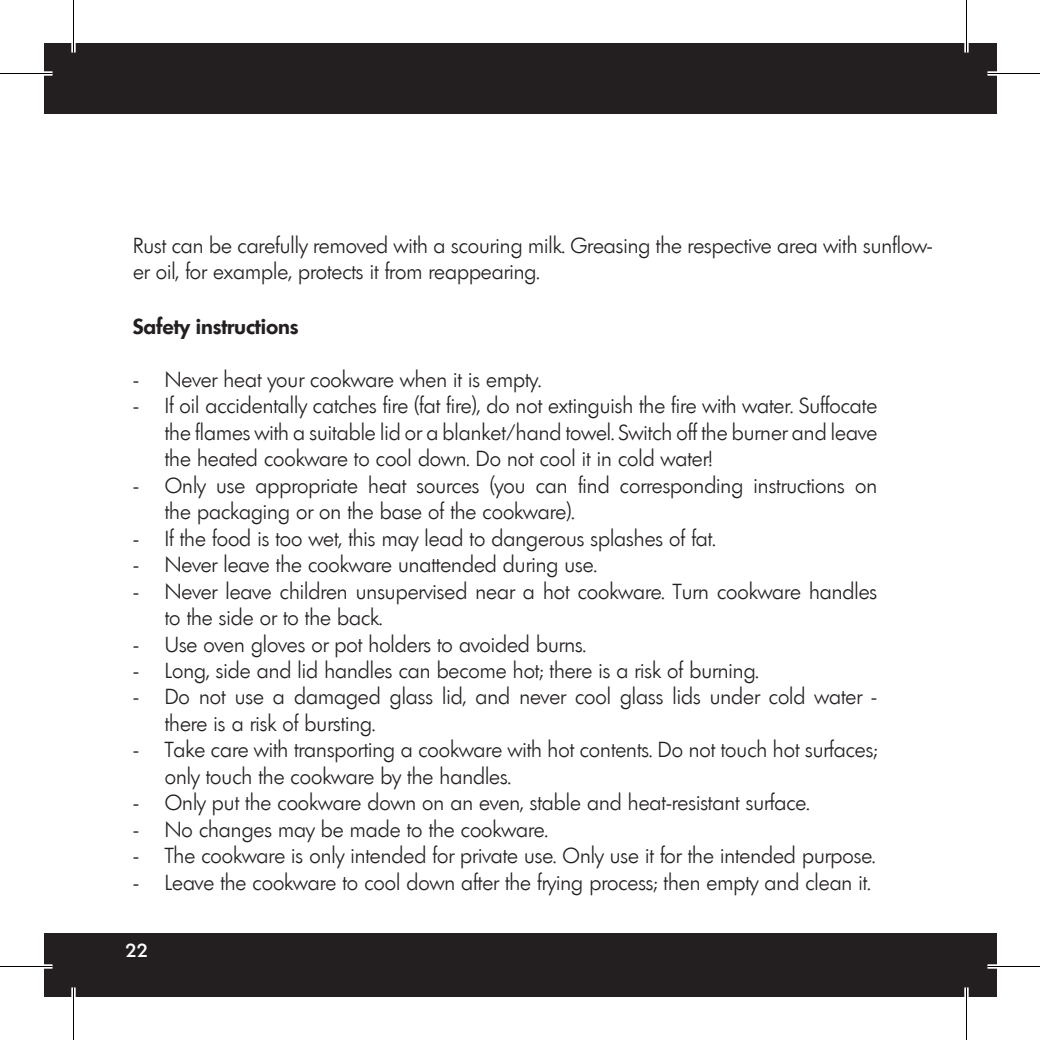
<style>
.page{position:relative;width:1040px;height:1040px;background:#fff}
.page>*{position:absolute;margin:0;border:0;box-sizing:border-box;transform-origin:0 0}
.t1{font:300 21px/26.6px "Limerick";color:#231f20}
.t2{font:600 21px "Limerick";color:#231f20}
.t3{font:500 18.2px "Limerick";color:#fff}
</style>
<div class="page">
<div style="left:44px;top:44px;width:952px;height:70px;background:#231f20"></div>
<div style="left:44px;top:933px;width:952px;height:63px;background:#231f20"></div>
<div style="left:0;top:71px;width:52px;height:5px;background:#fff"></div>
<div style="left:987px;top:71px;width:53px;height:5px;background:#fff"></div>
<div style="left:0;top:964px;width:52px;height:5px;background:#fff"></div>
<div style="left:987px;top:964px;width:53px;height:5px;background:#fff"></div>
<div style="left:71px;top:0;width:5px;height:52px;background:#fff"></div>
<div style="left:71px;top:987px;width:5px;height:53px;background:#fff"></div>
<div style="left:964px;top:0;width:5px;height:52px;background:#fff"></div>
<div style="left:964px;top:987px;width:5px;height:53px;background:#fff"></div>
<hr style="left:0;top:73px;width:52px;height:1px;background:#000">
<hr style="left:987px;top:73px;width:53px;height:1px;background:#000">
<hr style="left:0;top:966px;width:52px;height:1px;background:#000">
<hr style="left:987px;top:966px;width:53px;height:1px;background:#000">
<hr style="left:73px;top:0;width:1px;height:52px;background:#000">
<hr style="left:73px;top:987px;width:1px;height:53px;background:#000">
<hr style="left:966px;top:0;width:1px;height:52px;background:#000">
<hr style="left:966px;top:987px;width:1px;height:53px;background:#000">
<p class="t1" style="left:133px;top:232px;width:801px">Rust can be carefully removed with a scouring milk. Greasing the respective area with sunflow&shy;er oil, for example, protects it from reappearing.</p>
<p class="t2" style="left:133px;top:313px;width:167px">Safety instructions</p>
<p class="t1" style="left:133px;top:366px;width:410px">- Never heat your cookware when it is empty.</p>
<p class="t1" style="left:165px;top:393px;width:714px;text-align:justify;text-indent:-32px">- If oil accidentally catches fire (fat fire), do not extinguish the fire with water. Suffocate the flames with a suitable lid or a blanket/hand towel. Switch off the burner and leave the heated cookware to cool down. Do not cool it in cold water!</p>
<p class="t1" style="left:165px;top:472px;width:714px;text-indent:-32px">- Only use appropriate heat sources (you can find corresponding instructions on the packaging or on the base of the cookware).</p>
<p class="t1" style="left:133px;top:525px;width:584px">- If the food is too wet, this may lead to dangerous splashes of fat.</p>
<p class="t1" style="left:133px;top:551px;width:465px">- Never leave the cookware unattended during use.</p>
<p class="t1" style="left:165px;top:578px;width:714px;text-indent:-32px">- Never leave children unsupervised near a hot cookware. Turn cookware handles to the side or to the back.</p>
<p class="t1" style="left:133px;top:631px;width:454px">- Use oven gloves or pot holders to avoided burns.</p>
<p class="t1" style="left:133px;top:657px;width:627px">- Long, side and lid handles can become hot; there is a risk of burning.</p>
<p class="t1" style="left:165px;top:684px;width:714px;text-indent:-32px">- Do not use a damaged glass lid, and never cool glass lids under cold water - there is a risk of bursting.</p>
<p class="t1" style="left:165px;top:737px;width:714px;text-indent:-32px">- Take care with transporting a cookware with hot contents. Do not touch hot surfaces; only touch the cookware by the handles.</p>
<p class="t1" style="left:133px;top:789px;width:678px">- Only put the cookware down on an even, stable and heat-resistant surface.</p>
<p class="t1" style="left:133px;top:816px;width:416px">- No changes may be made to the cookware.</p>
<p class="t1" style="left:133px;top:842px;width:744px">- The cookware is only intended for private use. Only use it for the intended purpose.</p>
<p class="t1" style="left:133px;top:869px;width:739px">- Leave the cookware to cool down after the frying process; then empty and clean it.</p>
<p class="t3" style="left:126px;top:939px;width:24px">22</p>
</div>
